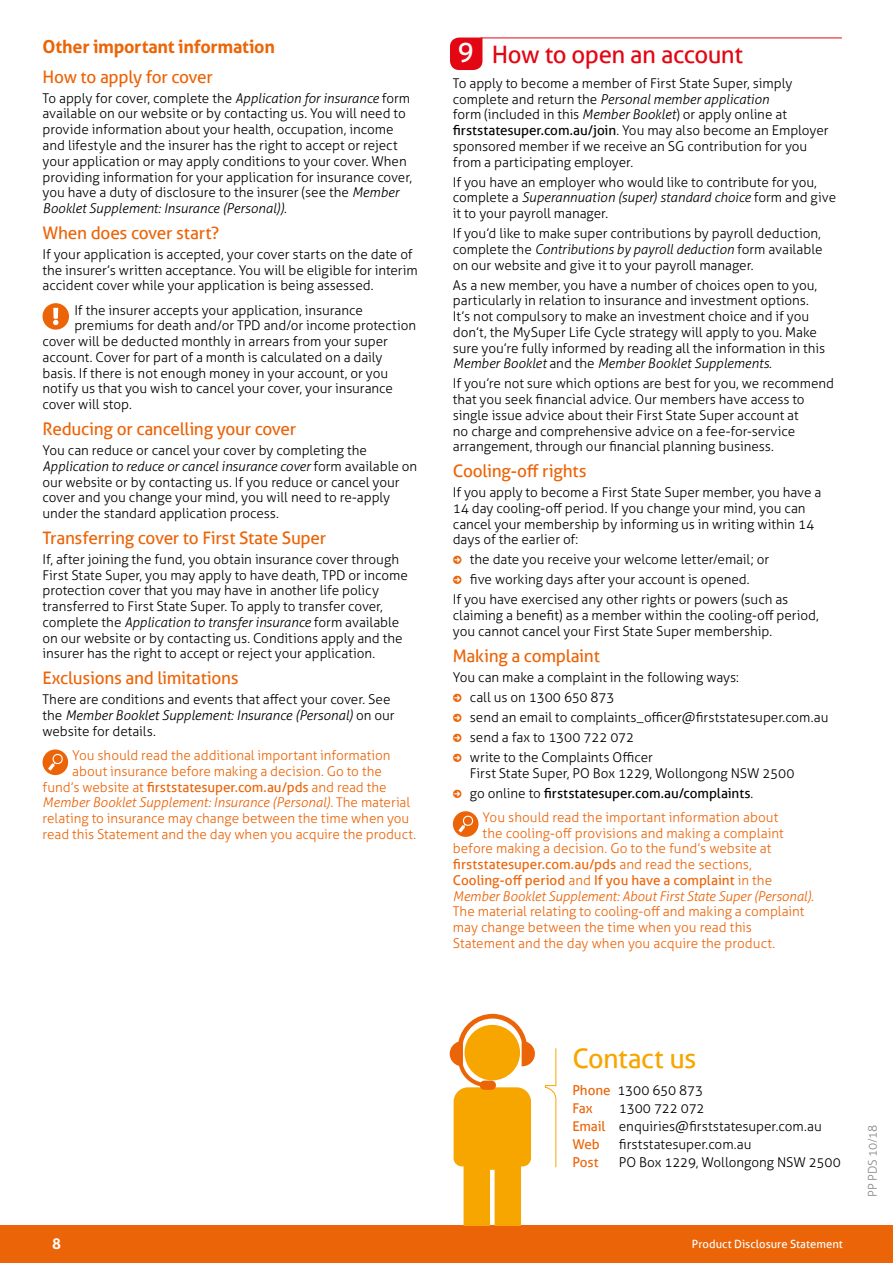
<style>
.page{position:relative;width:893px;height:1263px;background:#fff}
.page>*{position:absolute;margin:0;border:0;box-sizing:border-box;transform-origin:0 0}
.t1{font:27px "Aller";letter-spacing:-.02em;color:#f7a600}
.t2{font:24px "Aller";letter-spacing:-.02em;color:#e30613}
.t3{font:700 18px "Aller";letter-spacing:-.015em;color:#ec6408}
.t4{font:17.25px "Aller";letter-spacing:-.02em;color:#ec6408}
.t5{font:700 15px "Aller";color:#fff}
.t6{font:300 13.5px/15.8px "Aller";letter-spacing:-.005em;color:#000}
.t7{font:300 13.5px "Aller";color:#ec6408}
.t8{font:13.5px "Aller";color:#ec6408}
.t9{font:italic 300 13.5px "Aller";letter-spacing:-.01em;color:#ec6408}
.t10{font:300 12px "Aller";letter-spacing:-.01em;color:#878787}
.t11{font:11.25px "Aller";color:#fff}
.s1{font-style:italic}
.s2{font-weight:300}
.s3{font-style:normal}
.s4{font-size:27px;color:#fff}
.s5{font-weight:400}
.s6{font-weight:400;color:#ec6408}
</style>
<div class="page">
<div style="left:0;top:1225px;width:893px;height:38px;background:#ec6408"></div>
<svg style="left:450px;top:1014px;width:85px;height:211px"></svg>
<hr style="left:481px;top:38px;width:361px;height:1px;background:#e30613">
<svg style="left:450px;top:37px;width:33px;height:33px"></svg>
<div style="left:43px;top:303px;width:26px;height:27px;background:#ec6408;border-radius:50%"></div>
<svg style="left:53px;top:308px;width:5px;height:17px"></svg>
<div style="left:43px;top:749px;width:25px;height:26px;background:#ec6408;border-radius:50%"></div>
<svg style="left:48px;top:753px;width:15px;height:18px"></svg>
<div style="left:453px;top:811px;width:25px;height:26px;background:#ec6408;border-radius:50%"></div>
<svg style="left:458px;top:815px;width:16px;height:17px"></svg>
<svg style="left:545px;top:1048px;width:12px;height:120px"></svg>
<h3 class="t3" style="left:43px;top:35px;width:234px">Other important information</h3>
<p class="t4" style="left:43px;top:66px;width:172px">How to apply for cover</p>
<p class="t6" style="left:43px;top:90px;width:371px">To apply for cover, complete the <span class="s1">Application for insurance</span> form available on our website or by contacting us. You will need to provide information about your health, occupation, income and lifestyle and the insurer has the right to accept or reject your application or may apply conditions to your cover. When providing information for your application for insurance cover, you have a duty of disclosure to the insurer (see the <span class="s1">Member Booklet Supplement: Insurance (Personal))</span>.</p>
<p class="t4" style="left:43px;top:222px;width:178px">When does cover start?</p>
<p class="t6" style="left:43px;top:246px;width:377px">If your application is accepted, your cover starts on the date of the insurer’s written acceptance. You will be eligible for interim accident cover while your application is being assessed.</p>
<p class="t6" style="left:74px;top:302px;width:290px">If the insurer accepts your application, insurance</p>
<p class="t6" style="left:74px;top:318px;width:343px">premiums for death and/or TPD and/or income protection</p>
<p class="t6" style="left:43px;top:333px;width:347px">cover will be deducted monthly in arrears from your super</p>
<p class="t6" style="left:43px;top:349px;width:341px">account. Cover for part of a month is calculated on a daily</p>
<p class="t6" style="left:43px;top:365px;width:347px">basis. If there is not enough money in your account, or you</p>
<p class="t6" style="left:43px;top:381px;width:352px">notify us that you wish to cancel your cover, your insurance</p>
<p class="t6" style="left:43px;top:397px;width:91px">cover will stop.</p>
<p class="t4" style="left:43px;top:418px;width:255px">Reducing or cancelling your cover</p>
<p class="t6" style="left:43px;top:442px;width:376px">You can reduce or cancel your cover by completing the <span class="s1">Application to reduce or cancel insurance cover</span> form available on our website or by contacting us. If you reduce or cancel your cover and you change your mind, you will need to re-apply under the standard application process.</p>
<p class="t4" style="left:43px;top:527px;width:285px">Transferring cover to First State Super</p>
<p class="t6" style="left:43px;top:551px;width:367px">If, after joining the fund, you obtain insurance cover through First State Super, you may apply to have death, TPD or income protection cover that you may have in another life policy transferred to First State Super. To apply to transfer cover, complete the <span class="s1">Application to transfer insurance</span> form available on our website or by contacting us. Conditions apply and the insurer has the right to accept or reject your application.</p>
<p class="t4" style="left:43px;top:668px;width:198px">Exclusions and limitations</p>
<p class="t6" style="left:43px;top:692px;width:354px">There are conditions and events that affect your cover. See the <span class="s1">Member Booklet Supplement: Insurance (Personal)</span> on our website for details.</p>
<p class="t7" style="left:72px;top:747px;width:320px">You should read the additional important information</p>
<p class="t7" style="left:72px;top:763px;width:311px">about insurance before making a decision. Go to the</p>
<p class="t8" style="left:43px;top:779px;width:346px"><span class="s2">fund’s website at</span> firststatesuper.com.au/pds <span class="s2">and read the</span></p>
<p class="t9" style="left:43px;top:794px;width:369px">Member Booklet Supplement: Insurance (Personal)<span class="s3">. The material</span></p>
<p class="t7" style="left:43px;top:810px;width:368px">relating to insurance may change between the time when you</p>
<p class="t7" style="left:43px;top:826px;width:375px">read this Statement and the day when you acquire the product.</p>
<h2 class="t2" style="left:458px;top:40px;width:287px"><span class="s4">9</span> How to open an account</h2>
<p class="t6" style="left:453px;top:75px;width:377px">To apply to become a member of First State Super, simply complete and return the <span class="s1">Personal member application<br></span>form (included in this <span class="s1">Member Booklet</span>) or apply online at <span class="s5">firststatesuper.com.au/join</span>. You may also become an Employer sponsored member if we receive an SG contribution for you from a participating employer.</p>
<p class="t6" style="left:453px;top:174px;width:385px">If you have an employer who would like to contribute for you, complete a <span class="s1">Superannuation (super) standard choice</span> form and give it to your payroll manager.</p>
<p class="t6" style="left:453px;top:225px;width:371px;text-align:justify">If you’d like to make super contributions by payroll deduction, complete the <span class="s1">Contributions by payroll deduction</span> form available on our website and give it to your payroll manager.</p>
<p class="t6" style="left:453px;top:277px;width:374px">As a new member, you have a number of choices open to you, particularly in relation to insurance and investment options.<br>It’s not compulsory to make an investment choice and if you don’t, the MySuper Life Cycle strategy will apply to you. Make sure you’re fully informed by reading all the information in this <span class="s1">Member Booklet</span> and the <span class="s1">Member Booklet Supplements</span>.</p>
<p class="t6" style="left:453px;top:376px;width:383px">If you’re not sure which options are best for you, we recommend that you seek financial advice. Our members have access to single issue advice about their First State Super account at<br>no charge and comprehensive advice on a fee-for-service arrangement, through our financial planning business.</p>
<p class="t4" style="left:453px;top:461px;width:135px">Cooling-off rights</p>
<p class="t6" style="left:453px;top:484px;width:370px">If you apply to become a First State Super member, you have a 14 day cooling-off period. If you change your mind, you can cancel your membership by informing us in writing within 14 days of the earlier of:</p>
<p class="t6" style="left:470px;top:552px;width:301px">the date you receive your welcome letter/email; or</p>
<p class="t6" style="left:470px;top:572px;width:281px">five working days after your account is opened.</p>
<p class="t6" style="left:453px;top:592px;width:337px">If you have exercised any other rights or powers (such as</p>
<p class="t6" style="left:453px;top:607px;width:368px">claiming a benefit) as a member within the cooling-off period, you cannot cancel your First State Super membership.</p>
<p class="t4" style="left:453px;top:645px;width:148px">Making a complaint</p>
<p class="t6" style="left:470px;top:667px;width:360px;line-height:20px;text-indent:-17px">You can make a complaint in the following ways:<br>call us on 1300 650 873<br>send an email to complaints_officer@firststatesuper.com.au send a fax to 1300 722 072<br>write to the Complaints Officer</p>
<p class="t6" style="left:470px;top:763px;width:326px;line-height:20px">First State Super, PO Box 1229, Wollongong NSW 2500 go online to <span class="s5">firststatesuper.com.au/complaints</span>.</p>
<p class="t7" style="left:483px;top:809px;width:297px">You should read the important information about</p>
<p class="t7" style="left:483px;top:825px;width:303px">the cooling-off provisions and making a complaint</p>
<p class="t7" style="left:453px;top:840px;width:320px">before making a decision. Go to the fund’s website at</p>
<p class="t8" style="left:453px;top:856px;width:301px">firststatesuper.com.au/pds <span class="s2">and read the sections,</span></p>
<p class="t8" style="left:453px;top:872px;width:321px">Cooling-off period <span class="s2">and</span> If you have a complaint <span class="s2">in the</span></p>
<p class="t9" style="left:453px;top:888px;width:363px">Member Booklet Supplement: About First State Super (Personal)<span class="s3">.</span></p>
<p class="t7" style="left:453px;top:903px;width:353px">The material relating to cooling-off and making a complaint</p>
<p class="t7" style="left:453px;top:919px;width:301px">may change between the time when you read this</p>
<p class="t7" style="left:453px;top:935px;width:324px">Statement and the day when you acquire the product.</p>
<h1 class="t1" style="left:572px;top:1042px;width:126px">Contact us</h1>
<p class="t6" style="left:572px;top:1081px;width:132px;line-height:18px"><span class="s6">Phone</span> 1300 650 873<br><span class="s6">Fax</span></p>
<p class="t6" style="left:572px;top:1099px;width:251px;line-height:18px;text-indent:46px">1300 722 072<br><span class="s6">Email</span> enquiries@firststatesuper.com.au<br><span class="s6">Web</span></p>
<p class="t6" style="left:619px;top:1136px;width:134px">firststatesuper.com.au</p>
<p class="t8" style="left:572px;top:1154px;width:28px">Post</p>
<p class="t6" style="left:619px;top:1154px;width:223px">PO Box 1229, Wollongong NSW 2500</p>
<p class="t5" style="left:52px;top:1234px;width:10px">8</p>
<p class="t11" style="left:692px;top:1237px;width:153px">Product Disclosure Statement</p>
<p class="t10" style="left:865px;top:1197px;width:74px;rotate:-90deg">PP PDS 10/18</p>
</div>
